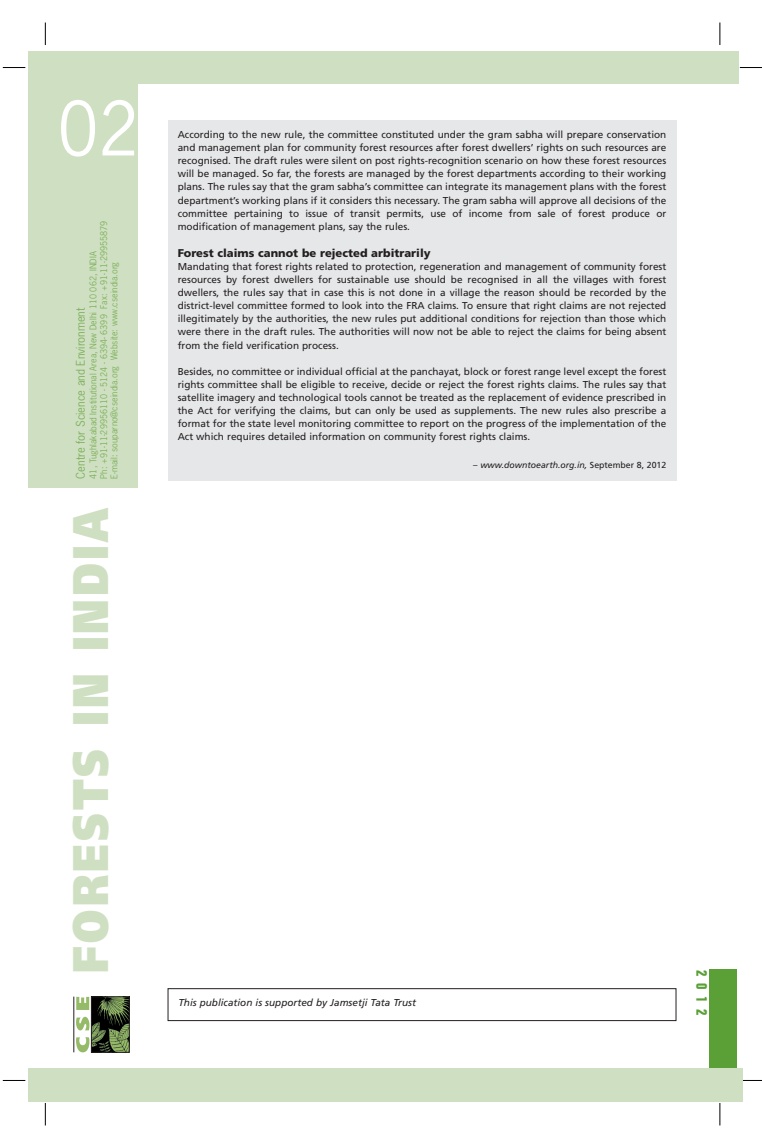
<style>
.page{position:relative;width:762px;height:1148px;background:#fff}
.page>*{position:absolute;margin:0;border:0;box-sizing:border-box;transform-origin:0 0}
.t1{font:70px "News Gothic";color:#fff}
.t2{font:900 50px "Frutiger";letter-spacing:.075em;color:#cfe0c2;scale:.81 1}
.t3{font:700 condensed 15px "Folio";color:#5b9f37}
.t4{font:900 11.25px "Frutiger";color:#231f20}
.t5{font:11.25px "News Gothic";color:#80b15f}
.t6{font:10px/13.1px "Frutiger";color:#231f20;text-align:justify}
.t7{font:italic 10px "Frutiger";color:#231f20}
.t8{font:8.75px/10.5px "News Gothic";color:#80b15f}
.t9{font:italic 8.75px "Frutiger";color:#231f20}
.s1{font-style:normal}
</style>
<div class="page">
<svg style="left:3px;top:67px;width:22px;height:1px"></svg>
<svg style="left:3px;top:1080px;width:22px;height:1px"></svg>
<svg style="left:740px;top:67px;width:22px;height:1px"></svg>
<svg style="left:743px;top:1080px;width:19px;height:1px"></svg>
<svg style="left:45px;top:22px;width:1px;height:23px"></svg>
<svg style="left:720px;top:22px;width:1px;height:23px"></svg>
<svg style="left:720px;top:1103px;width:1px;height:22px"></svg>
<svg style="left:45px;top:1103px;width:1px;height:22px"></svg>
<div style="left:28px;top:51px;width:711px;height:436px;background:#cfe0c2"></div>
<svg style="left:76px;top:1037px;width:13px;height:15px"></svg>
<svg style="left:76px;top:1016px;width:13px;height:14px"></svg>
<svg style="left:76px;top:996px;width:13px;height:14px"></svg>
<hr style="left:73px;top:996px;width:1px;height:56px;background:#231f20">
<img style="left:93px;top:998px;width:34px;height:52px">
<div style="left:91px;top:996px;width:38px;height:56px;border:1px solid #231f20"></div>
<div style="left:138px;top:84px;width:605px;height:419px;background:#fff"></div>
<div style="left:709px;top:968px;width:27px;height:105px;background:#5b9f37"></div>
<div style="left:28px;top:1068px;width:715px;height:33px;background:#cfe0c2"></div>
<div style="left:168px;top:120px;width:508px;height:360px;background:#e6e7e9"></div>
<div style="left:168px;top:988px;width:508px;height:32px;border:1px solid #231f20"></div>
<h1 class="t1" style="left:58px;top:101px;width:82px">02</h1>
<p class="t8" style="left:89px;top:478px;width:259px;rotate:-90deg">41, Tughlakabad Institutional Area, New Delhi 110 062, INDIA<br>Ph: +91-11-29956110 - 5124 - 6394- 6399 Fax: +91-11-29955879<br>E-mail: souparno@cseindia.org Website: www.cseindia.org</p>
<p class="t5" style="left:76px;top:478px;width:172px;rotate:-90deg">Centre for Science and Environment</p>
<h2 class="t2" style="left:71px;top:972px;width:576px;rotate:-90deg">FORESTS IN INDIA</h2>
<p class="t6" style="left:178px;top:129px;width:490px">According to the new rule, the committee constituted under the gram sabha will prepare conservation and management plan for community forest resources after forest dwellers’ rights on such resources are recognised. The draft rules were silent on post rights-recognition scenario on how these forest resources will be managed. So far, the forests are managed by the forest departments according to their working plans. The rules say that the gram sabha’s committee can integrate its management plans with the forest department’s working plans if it considers this necessary. The gram sabha will approve all decisions of the committee pertaining to issue of transit permits, use of income from sale of forest produce or modification of management plans, say the rules.</p>
<p class="t4" style="left:178px;top:248px;width:254px">Forest claims cannot be rejected arbitrarily</p>
<p class="t6" style="left:178px;top:260px;width:490px">Mandating that forest rights related to protection, regeneration and management of community forest resources by forest dwellers for sustainable use should be recognised in all the villages with forest dwellers, the rules say that in case this is not done in a village the reason should be recorded by the district-level committee formed to look into the FRA claims. To ensure that right claims are not rejected illegitimately by the authorities, the new rules put additional conditions for rejection than those which were there in the draft rules. The authorities will now not be able to reject the claims for being absent from the field verification process.</p>
<p class="t6" style="left:178px;top:365px;width:490px">Besides, no committee or individual official at the panchayat, block or forest range level except the forest rights committee shall be eligible to receive, decide or reject the forest rights claims. The rules say that satellite imagery and technological tools cannot be treated as the replacement of evidence prescribed in the Act for verifying the claims, but can only be used as supplements. The new rules also prescribe a format for the state level monitoring committee to report on the progress of the implementation of the Act which requires detailed information on community forest rights claims.</p>
<p class="t9" style="left:473px;top:461px;width:194px">– www.downtoearth.org.in, <span class="s1">September 8, 2012</span></p>
<p class="t7" style="left:178px;top:999px;width:239px">This publication is supported by Jamsetji Tata Trust</p>
<h3 class="t3" style="left:707px;top:970px;width:46px;rotate:90deg">2012</h3>
</div>
